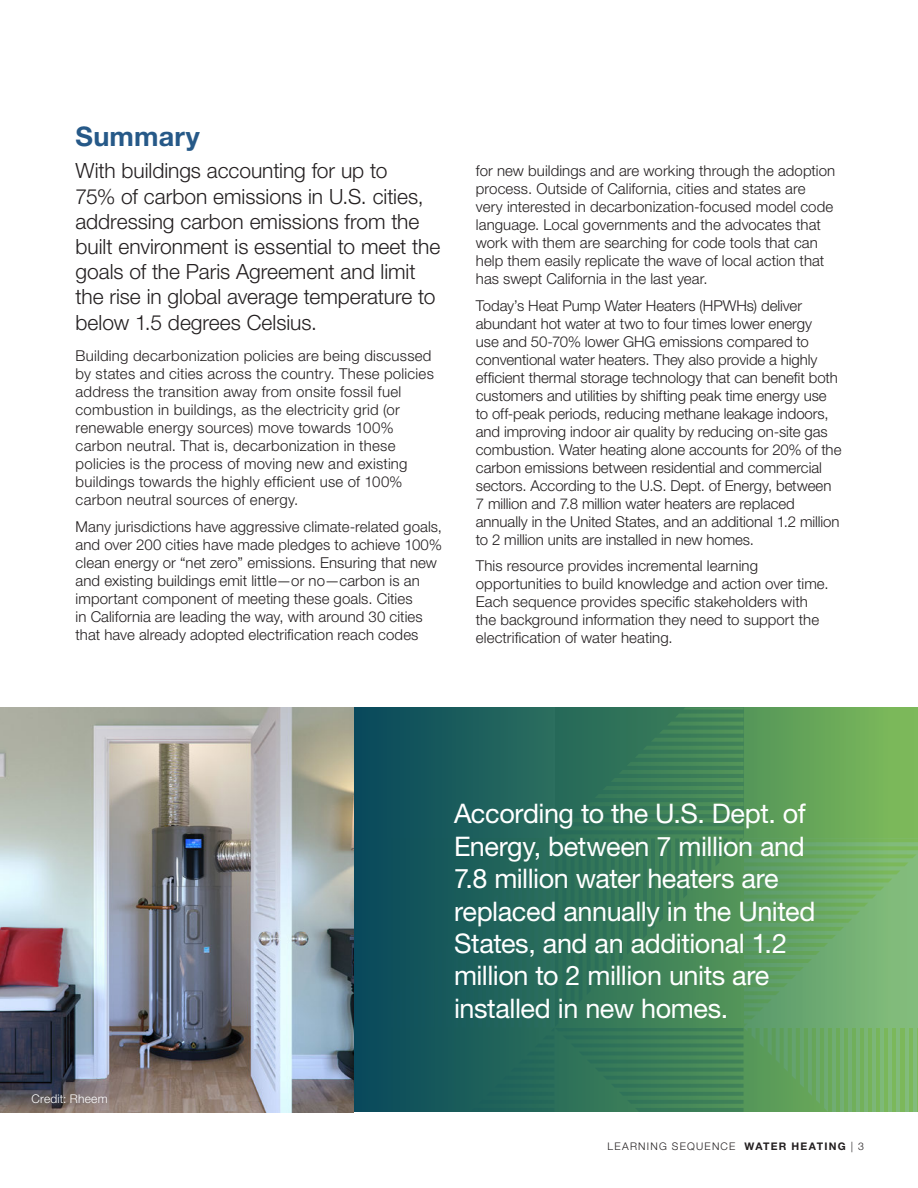
<style>
.page{position:relative;width:918px;height:1188px;background:#fff}
.page>*{position:absolute;margin:0;border:0;box-sizing:border-box;transform-origin:0 0}
.Callout_1{font:27px/32.4px "Helvetica Neue LT";letter-spacing:-.015em;color:#fff}
.head_1{font:700 27px "Helvetica Neue LT";letter-spacing:.005em;color:#265988}
.intro_text{font:300 21px/25.2px "Helvetica Neue LT";letter-spacing:-.005em;color:#231f20}
.body{font:300 15px/18px "Helvetica Neue LT";letter-spacing:.005em;color:#231f20}
.caption_reverse{font:300 12px "Helvetica Neue LT";letter-spacing:.015em;color:#fff}
.t1{font:300 10.5px "Helvetica Neue LT";letter-spacing:.12em;color:#231f20}
.s1{font-weight:700}
</style>
<div class="page">
<svg style="left:887px;top:707px;width:31px;height:405px;background:#7eb96b"></svg>
<svg style="left:353px;top:707px;width:534px;height:405px;background:#3b7b5c"></svg>
<img style="left:0;top:707px;width:353px;height:405px">
<p class="head_1" style="left:76px;top:120px;width:126px">Summary</p>
<p class="intro_text" style="left:76px;top:158px;width:366px">With buildings accounting for up to<br>75% of carbon emissions in U.S. cities, addressing carbon emissions from the built environment is essential to meet the goals of the Paris Agreement and limit the rise in global average temperature to below 1.5 degrees Celsius.</p>
<p class="body" style="left:76px;top:346px;width:360px">Building decarbonization policies are being discussed by states and cities across the country. These policies address the transition away from onsite fossil fuel combustion in buildings, as the electricity grid (or renewable energy sources) move towards 100% carbon neutral. That is, decarbonization in these policies is the process of moving new and existing buildings towards the highly efficient use of 100% carbon neutral sources of energy.</p>
<p class="body" style="left:76px;top:517px;width:368px">Many jurisdictions have aggressive climate-related goals, and over 200 cities have made pledges to achieve 100% clean energy or “net zero” emissions. Ensuring that new and existing buildings emit little—or no—carbon is an important component of meeting these goals. Cities<br>in California are leading the way, with around 30 cities that have already adopted electrification reach codes</p>
<p class="body" style="left:476px;top:161px;width:361px">for new buildings and are working through the adoption process. Outside of California, cities and states are very interested in decarbonization-focused model code language. Local governments and the advocates that work with them are searching for code tools that can help them easily replicate the wave of local action that has swept California in the last year.</p>
<p class="body" style="left:476px;top:296px;width:367px">Today’s Heat Pump Water Heaters (HPWHs) deliver abundant hot water at two to four times lower energy<br>use and 50-70% lower GHG emissions compared to conventional water heaters. They also provide a highly efficient thermal storage technology that can benefit both customers and utilities by shifting peak time energy use to off-peak periods, reducing methane leakage indoors, and improving indoor air quality by reducing on-site gas combustion. Water heating alone accounts for 20% of the carbon emissions between residential and commercial sectors. According to the U.S. Dept. of Energy, between 7 million and 7.8 million water heaters are replaced annually in the United States, and an additional 1.2 million to 2 million units are installed in new homes.</p>
<p class="body" style="left:476px;top:557px;width:354px">This resource provides incremental learning opportunities to build knowledge and action over time.<br>Each sequence provides specific stakeholders with the background information they need to support the electrification of water heating.</p>
<p class="caption_reverse" style="left:32px;top:1091px;width:78px">Credit: Rheem</p>
<p class="Callout_1" style="left:454px;top:797px;width:363px">According to the U.S. Dept. of<br>Energy, between 7 million and<br>7.8 million water heaters are replaced annually in the United<br>States, and an additional 1.2 million to 2 million units are installed in new homes.</p>
<p class="t1" style="left:608px;top:1140px;width:258px">LEARNING SEQUENCE <span class="s1">WATER HEATING</span> | 3</p>
</div>
